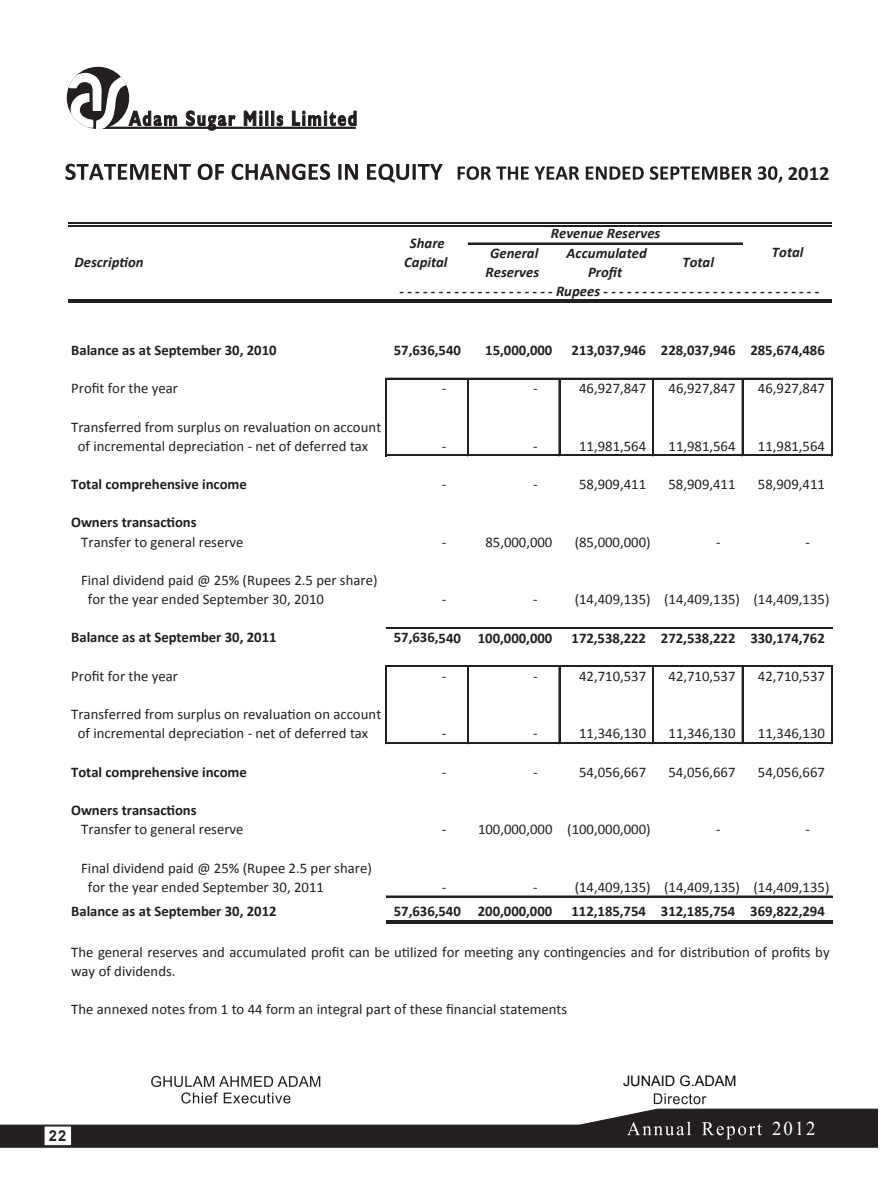
<style>
.page{position:relative;width:890px;height:1187px;background:#fff}
.page>*{position:absolute;margin:0;border:0;box-sizing:border-box;transform-origin:0 0}
.t1{font:700 20.1px "Calibri";color:#231f20}
.t2{font:19.5px "Times New Roman";color:#fff;scale:.96 1}
.t3{font:700 15px "Arial";color:#231f20}
.t4{font:14.7px/19.2px "Calibri";color:#231f20}
.t5{font:700 14.7px "Calibri";color:#231f20}
.t6{font:italic 700 14.7px/19.2px "Calibri";color:#231f20;text-align:center}
.t7{font:14.55px "Arial";color:#050504}
</style>
<div class="page">
<hr style="left:103px;top:127px;width:253px;height:2px;background:#231f20">
<div style="left:67px;top:67px;width:62px;height:62px;background:#231f20;border-radius:50%"></div>
<svg style="left:68px;top:72px;width:109px;height:57px"></svg>
<svg style="left:186px;top:110px;width:49px;height:21px"></svg>
<svg style="left:244px;top:111px;width:18px;height:15px"></svg>
<div style="left:265px;top:111px;width:3px;height:15px;background:#231f20;border:1px solid #231f20"></div>
<hr style="left:271px;top:111px;width:3px;height:15px;background:#231f20">
<svg style="left:276px;top:115px;width:7px;height:11px"></svg>
<svg style="left:292px;top:111px;width:64px;height:15px"></svg>
<svg style="left:457px;top:166px;width:71px;height:14px"></svg>
<svg style="left:534px;top:166px;width:45px;height:14px"></svg>
<svg style="left:585px;top:166px;width:58px;height:14px"></svg>
<svg style="left:649px;top:166px;width:102px;height:14px"></svg>
<svg style="left:757px;top:166px;width:25px;height:17px"></svg>
<svg style="left:65px;top:164px;width:126px;height:16px"></svg>
<svg style="left:198px;top:164px;width:26px;height:16px"></svg>
<svg style="left:231px;top:164px;width:99px;height:16px"></svg>
<svg style="left:338px;top:164px;width:20px;height:16px"></svg>
<svg style="left:367px;top:164px;width:75px;height:19px"></svg>
<hr style="left:385px;top:378px;width:1px;height:78px;background:#231f20">
<hr style="left:467px;top:379px;width:1px;height:77px;background:#231f20">
<hr style="left:558px;top:379px;width:2px;height:77px;background:#231f20">
<hr style="left:652px;top:379px;width:1px;height:77px;background:#231f20">
<hr style="left:741px;top:379px;width:2px;height:77px;background:#231f20">
<hr style="left:831px;top:379px;width:1px;height:77px;background:#231f20">
<hr style="left:385px;top:666px;width:1px;height:78px;background:#231f20">
<hr style="left:467px;top:667px;width:1px;height:77px;background:#231f20">
<hr style="left:558px;top:667px;width:2px;height:77px;background:#231f20">
<hr style="left:652px;top:667px;width:1px;height:77px;background:#231f20">
<hr style="left:741px;top:667px;width:2px;height:77px;background:#231f20">
<hr style="left:831px;top:667px;width:1px;height:77px;background:#231f20">
<hr style="left:69px;top:222px;width:763px;height:2px;background:#231f20">
<hr style="left:69px;top:225px;width:763px;height:1px;background:#231f20">
<hr style="left:468px;top:243px;width:274px;height:1px;background:#231f20">
<hr style="left:69px;top:299px;width:763px;height:1px;background:#231f20">
<hr style="left:69px;top:302px;width:763px;height:1px;background:#231f20">
<hr style="left:386px;top:378px;width:446px;height:1px;background:#231f20">
<hr style="left:387px;top:454px;width:445px;height:1px;background:#231f20">
<hr style="left:386px;top:455px;width:446px;height:1px;background:#231f20">
<hr style="left:386px;top:627px;width:446px;height:1px;background:#231f20">
<hr style="left:386px;top:665px;width:446px;height:2px;background:#231f20">
<hr style="left:386px;top:742px;width:446px;height:2px;background:#231f20">
<hr style="left:386px;top:895px;width:445px;height:1px;background:#231f20">
<hr style="left:386px;top:896px;width:446px;height:1px;background:#231f20">
<hr style="left:386px;top:920px;width:446px;height:1px;background:#231f20">
<hr style="left:386px;top:922px;width:446px;height:2px;background:#231f20">
<svg style="left:0;top:1075px;width:877px;height:73px"></svg>
<p class="t6" style="left:74px;top:253px;width:71px">Description</p>
<p class="t6" style="left:404px;top:233px;width:45px">Share<br>Capital</p>
<p class="t6" style="left:551px;top:224px;width:111px">Revenue Reserves</p>
<h1 class="t1" style="left:787px;top:160px;width:43px">2012</h1>
<p class="t6" style="left:490px;top:243px;width:50px">General</p>
<p class="t6" style="left:771px;top:243px;width:33px">Total</p>
<p class="t6" style="left:485px;top:262px;width:55px">Reserves</p>
<p class="t6" style="left:566px;top:243px;width:82px">Accumulated<br>Profit</p>
<p class="t6" style="left:682px;top:253px;width:33px">Total</p>
<p class="t6" style="left:399px;top:281px;width:421px">- - - - - - - - - - - - - - - - - - - - Rupees - - - - - - - - - - - - - - - - - - - - - - - - - - - -</p>
<p class="t5" style="left:71px;top:340px;width:207px">Balance as at September 30, 2010</p>
<p class="t5" style="left:394px;top:340px;width:69px">57,636,540</p>
<p class="t5" style="left:485px;top:340px;width:69px">15,000,000</p>
<p class="t5" style="left:571px;top:340px;width:255px">213,037,946 228,037,946 285,674,486</p>
<p class="t4" style="left:71px;top:379px;width:108px">Profit for the year</p>
<p class="t4" style="left:441px;top:379px;width:6px">-</p>
<p class="t4" style="left:533px;top:379px;width:6px">-</p>
<p class="t4" style="left:579px;top:379px;width:68px">46,927,847</p>
<p class="t4" style="left:668px;top:379px;width:68px">46,927,847</p>
<p class="t4" style="left:757px;top:379px;width:68px">46,927,847</p>
<p class="t4" style="left:71px;top:417px;width:311px;text-align:center">Transferred from surplus on revaluation on account of incremental depreciation - net of deferred tax</p>
<p class="t4" style="left:441px;top:436px;width:6px">-</p>
<p class="t4" style="left:533px;top:436px;width:6px">-</p>
<p class="t4" style="left:579px;top:436px;width:68px">11,981,564</p>
<p class="t4" style="left:668px;top:436px;width:68px">11,981,564</p>
<p class="t4" style="left:757px;top:436px;width:68px">11,981,564</p>
<p class="t5" style="left:71px;top:475px;width:177px">Total comprehensive income</p>
<p class="t4" style="left:441px;top:474px;width:6px">-</p>
<p class="t4" style="left:533px;top:474px;width:6px">-</p>
<p class="t4" style="left:579px;top:474px;width:68px">58,909,411</p>
<p class="t4" style="left:668px;top:474px;width:68px">58,909,411</p>
<p class="t4" style="left:757px;top:474px;width:68px">58,909,411</p>
<p class="t5" style="left:71px;top:513px;width:127px">Owners transactions</p>
<p class="t4" style="left:81px;top:532px;width:164px">Transfer to general reserve</p>
<p class="t4" style="left:441px;top:532px;width:6px">-</p>
<p class="t4" style="left:485px;top:532px;width:68px">85,000,000</p>
<p class="t4" style="left:574px;top:532px;width:77px">(85,000,000)</p>
<p class="t4" style="left:716px;top:532px;width:6px">-</p>
<p class="t4" style="left:805px;top:532px;width:6px">-</p>
<p class="t4" style="left:88px;top:570px;width:291px;text-indent:-7px">Final dividend paid @ 25% (Rupees 2.5 per share) for the year ended September 30, 2010</p>
<p class="t4" style="left:441px;top:589px;width:6px">-</p>
<p class="t4" style="left:533px;top:589px;width:6px">-</p>
<p class="t4" style="left:574px;top:589px;width:256px">(14,409,135) (14,409,135) (14,409,135)</p>
<p class="t5" style="left:71px;top:628px;width:207px">Balance as at September 30, 2011</p>
<p class="t5" style="left:394px;top:628px;width:160px">57,636,540 100,000,000</p>
<p class="t5" style="left:571px;top:628px;width:255px">172,538,222 272,538,222 330,174,762</p>
<p class="t4" style="left:71px;top:666px;width:108px">Profit for the year</p>
<p class="t4" style="left:441px;top:666px;width:6px">-</p>
<p class="t4" style="left:533px;top:666px;width:6px">-</p>
<p class="t4" style="left:579px;top:666px;width:68px">42,710,537</p>
<p class="t4" style="left:668px;top:666px;width:68px">42,710,537</p>
<p class="t4" style="left:757px;top:666px;width:68px">42,710,537</p>
<p class="t4" style="left:71px;top:704px;width:311px;text-align:center">Transferred from surplus on revaluation on account of incremental depreciation - net of deferred tax</p>
<p class="t4" style="left:441px;top:724px;width:6px">-</p>
<p class="t4" style="left:533px;top:724px;width:6px">-</p>
<p class="t4" style="left:579px;top:724px;width:68px">11,346,130</p>
<p class="t4" style="left:668px;top:724px;width:68px">11,346,130</p>
<p class="t4" style="left:757px;top:724px;width:68px">11,346,130</p>
<p class="t5" style="left:71px;top:762px;width:177px">Total comprehensive income</p>
<p class="t4" style="left:441px;top:762px;width:6px">-</p>
<p class="t4" style="left:533px;top:762px;width:6px">-</p>
<p class="t4" style="left:579px;top:762px;width:68px">54,056,667</p>
<p class="t4" style="left:668px;top:762px;width:68px">54,056,667</p>
<p class="t4" style="left:757px;top:762px;width:68px">54,056,667</p>
<p class="t5" style="left:71px;top:800px;width:127px">Owners transactions</p>
<p class="t4" style="left:81px;top:820px;width:164px">Transfer to general reserve</p>
<p class="t4" style="left:441px;top:820px;width:210px">- 100,000,000 (100,000,000)</p>
<p class="t4" style="left:716px;top:820px;width:6px">-</p>
<p class="t4" style="left:805px;top:820px;width:6px">-</p>
<p class="t4" style="left:88px;top:858px;width:285px;text-indent:-7px">Final dividend paid @ 25% (Rupee 2.5 per share) for the year ended September 30, 2011</p>
<p class="t4" style="left:441px;top:877px;width:6px">-</p>
<p class="t4" style="left:533px;top:877px;width:6px">-</p>
<p class="t4" style="left:574px;top:877px;width:256px">(14,409,135) (14,409,135) (14,409,135)</p>
<p class="t5" style="left:71px;top:901px;width:207px">Balance as at September 30, 2012</p>
<p class="t5" style="left:394px;top:901px;width:160px">57,636,540 200,000,000</p>
<p class="t5" style="left:571px;top:901px;width:255px">112,185,754 312,185,754 369,822,294</p>
<p class="t4" style="left:71px;top:942px;width:760px">The general reserves and accumulated profit can be utilized for meeting any contingencies and for distribution of profits by way of dividends.</p>
<p class="t4" style="left:71px;top:999px;width:497px">The annexed notes from 1 to 44 form an integral part of these financial statements</p>
<p class="t3" style="left:49px;top:1125px;width:19px">22</p>
<p class="t7" style="left:623px;top:1071px;width:115px">JUNAID G.ADAM</p>
<h2 class="t2" style="left:772px;top:1115px;width:47px">2012</h2>
</div>
